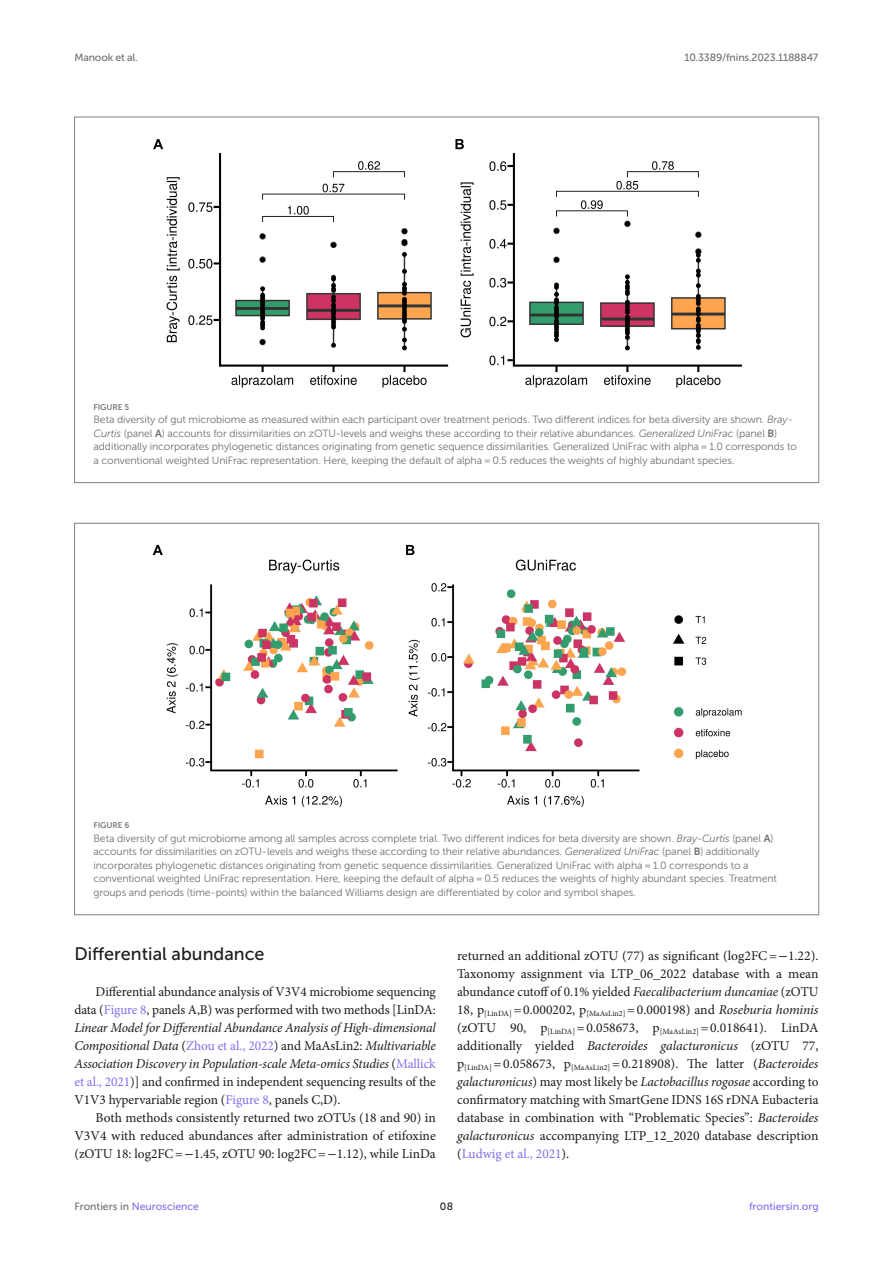
<style>
.page{position:relative;width:893px;height:1263px;background:#fff}
.page>*{position:absolute;margin:0;border:0;box-sizing:border-box;transform-origin:0 0}
.HEAD_2{font:18px "Museo Sans 500";color:#1b1c1b}
.TEXT{font:13.5px/18px "Minion Pro";color:#1b1c1b;text-align:justify}
.TEXT_FLUSH{font:13.5px/18px "Minion Pro";letter-spacing:-.005em;color:#1b1c1b;text-align:justify}
.FIG_LEG{font:10.5px/13.5px "Museo Sans 300";letter-spacing:-.01em;color:#706f70}
.t1{font:10.5px "Museo Sans 500";color:#856df0}
.t2{font:10.5px "Museo Sans 500";letter-spacing:-.015em;color:#706f70}
.t3{font:10.5px "Museo Sans 500";color:#1b1c1b}
.FIG_HD{font:8.25px "Museo Sans 700";letter-spacing:-.01em;color:#7e7f7f}
.s1{font-style:italic}
.s2{font-family:"Museo Sans 700"}
.s3{color:#856df0}
.s4{font-family:"STIX General"}
.s5{color:#706f70}
</style>
<div class="page">
<img style="left:153px;top:139px;width:589px;height:249px">
<img style="left:152px;top:544px;width:590px;height:264px">
<p class="t2" style="left:74px;top:51px;width:65px">Manook et al.</p>
<p class="t2" style="left:684px;top:51px;width:136px">10.3389/fnins.2023.1188847</p>
<p class="FIG_HD" style="left:94px;top:402px;width:37px">FIGURE 5</p>
<p class="FIG_LEG" style="left:94px;top:413px;width:705px">Beta diversity of gut microbiome as measured within each participant over treatment periods. Two different indices for beta diversity are shown. <span class="s1">Bray-Curtis</span> (panel <span class="s2">A</span>) accounts for dissimilarities on zOTU-levels and weighs these according to their relative abundances. <span class="s1">Generalized UniFrac</span> (panel <span class="s2">B</span>) additionally incorporates phylogenetic distances originating from genetic sequence dissimilarities. Generalized UniFrac with alpha = 1.0 corresponds to a conventional weighted UniFrac representation. Here, keeping the default of alpha = 0.5 reduces the weights of highly abundant species.</p>
<p class="FIG_HD" style="left:94px;top:821px;width:37px">FIGURE 6</p>
<p class="FIG_LEG" style="left:94px;top:831px;width:685px">Beta diversity of gut microbiome among all samples across complete trial. Two different indices for beta diversity are shown. <span class="s1">Bray-Curtis</span> (panel <span class="s2">A</span>) accounts for dissimilarities on zOTU-levels and weighs these according to their relative abundances. <span class="s1">Generalized UniFrac</span> (panel <span class="s2">B</span>) additionally incorporates phylogenetic distances originating from genetic sequence dissimilarities. Generalized UniFrac with alpha = 1.0 corresponds to a conventional weighted UniFrac representation. Here, keeping the default of alpha = 0.5 reduces the weights of highly abundant species. Treatment groups and periods (time-points) within the balanced Williams design are differentiated by color and symbol shapes.</p>
<p class="HEAD_2" style="left:74px;top:944px;width:192px">Differential abundance</p>
<p class="TEXT_FLUSH" style="left:74px;top:983px;width:363px;text-indent:21px">Differential abundance analysis of V3V4 microbiome sequencing data (<span class="s3">Figure 8</span>, panels A,B) was performed with two methods [LinDA:<br><span class="s1">Linear Model for Differential Abundance Analysis of High-dimensional Compositional Data</span> (<span class="s3">Zhou et al., 2022</span>) and MaAsLin2: <span class="s1">Multivariable Association Discovery in Population-scale Meta-omics Studies</span> (<span class="s3">Mallick et al., 2021</span>)] and confirmed in independent sequencing results of the V1V3 hypervariable region (<span class="s3">Figure 8</span>, panels C,D).</p>
<p class="TEXT" style="left:74px;top:1109px;width:363px;text-indent:21px">Both methods consistently returned two zOTUs (18 and 90) in V3V4 with reduced abundances after administration of etifoxine (zOTU 18: log2FC=<span class="s4">−</span>1.45, zOTU 90: log2FC=<span class="s4">−</span>1.12), while LinDa</p>
<p class="TEXT" style="left:457px;top:947px;width:363px">returned an additional zOTU (77) as significant (log2FC=<span class="s4">−</span>1.22).<br>Taxonomy assignment via LTP_06_2022 database with a mean abundance cutoff of 0.1% yielded <span class="s1">Faecalibacterium duncaniae</span> (zOTU 18, p<sub>[LinDA]</sub> =0.000202, p<sub>[MaAsLin2]</sub> =0.000198) and <span class="s1">Roseburia hominis </span>(zOTU 90, p<sub>[LinDA]</sub> =0.058673, p<sub>[MaAsLin2]</sub> =0.018641). LinDA additionally yielded <span class="s1">Bacteroides galacturonicus</span> (zOTU 77, p<sub>[LinDA]</sub> =0.058673, p<sub>[MaAsLin2]</sub> =0.218908). The latter (<span class="s1">Bacteroides galacturonicus</span>) may most likely be <span class="s1">Lactobacillus rogosae</span> according to confirmatory matching with SmartGene IDNS 16S rDNA Eubacteria database in combination with “Problematic Species”: <span class="s1">Bacteroides galacturonicus</span> accompanying LTP_12_2020 database description (<span class="s3">Ludwig et al., 2021</span>).</p>
<p class="t1" style="left:74px;top:1200px;width:126px"><span class="s5">Frontiers in</span> Neuroscience</p>
<p class="t3" style="left:440px;top:1200px;width:15px">08</p>
<p class="t1" style="left:749px;top:1200px;width:71px">frontiersin.org</p>
</div>
